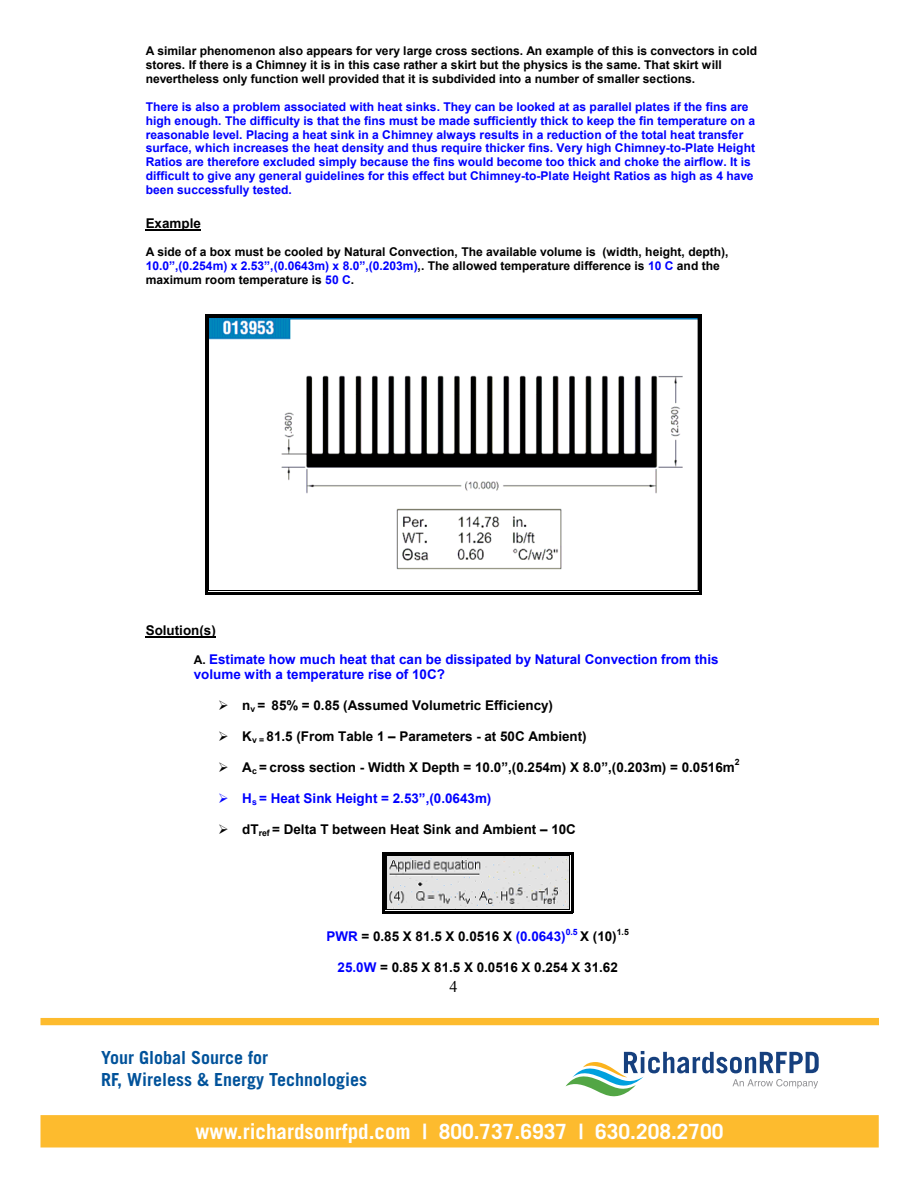
<style>
.page{position:relative;width:918px;height:1188px;background:#fff}
.page>*{position:absolute;margin:0;border:0;box-sizing:border-box;transform-origin:0 0}
.t1{font:700 21px "Trade Gothic LT Std";color:#fff}
.t2{font:700 18px/21.6px "Trade Gothic LT Std";color:#01529a}
.t3{font:16.05px "Times New Roman";color:#000}
.t4{font:700 13.5px "Arial";color:#000}
.t5{font:700 13.5px/29.2px "Arial";color:#00f}
.t6{font:700 12px/14px "Arial";color:#00f}
.t7{font:700 12px/14px "Arial";color:#000}
.t8{font:700 8.7px "Arial";color:#000}
.t9{font:700 8.7px "Arial";color:#00f}
.s1{color:#00f}
.s2{color:#000}
.s3{font-size:12px;color:#000}
</style>
<div class="page">
<div style="left:41px;top:1116px;width:837px;height:31px;background:#fdbb2e"></div>
<div style="left:40px;top:1115px;width:839px;height:33px;border:2px solid #fdbb2e"></div>
<div style="left:40px;top:1018px;width:839px;height:7px;background:#fdbb2e"></div>
<svg style="left:566px;top:1051px;width:253px;height:45px"></svg>
<hr style="left:146px;top:229px;width:55px;height:2px;background:#000">
<img style="left:209px;top:318px;width:489px;height:272px">
<svg style="left:205px;top:314px;width:4px;height:4px"></svg>
<hr style="left:209px;top:314px;width:489px;height:2px;background:#000">
<hr style="left:209px;top:317px;width:489px;height:1px;background:#000">
<svg style="left:698px;top:314px;width:4px;height:4px"></svg>
<hr style="left:205px;top:318px;width:2px;height:272px;background:#000">
<hr style="left:208px;top:318px;width:1px;height:272px;background:#000">
<hr style="left:700px;top:318px;width:2px;height:272px;background:#000">
<hr style="left:698px;top:318px;width:1px;height:272px;background:#000">
<svg style="left:205px;top:590px;width:4px;height:4px"></svg>
<hr style="left:209px;top:592px;width:489px;height:2px;background:#000">
<hr style="left:209px;top:590px;width:489px;height:1px;background:#000">
<svg style="left:698px;top:590px;width:4px;height:4px"></svg>
<hr style="left:146px;top:636px;width:70px;height:1px;background:#000">
<img style="left:386px;top:856px;width:183px;height:53px">
<svg style="left:382px;top:852px;width:4px;height:4px"></svg>
<hr style="left:386px;top:852px;width:183px;height:2px;background:#000">
<hr style="left:386px;top:855px;width:183px;height:1px;background:#000">
<svg style="left:569px;top:852px;width:4px;height:4px"></svg>
<hr style="left:382px;top:856px;width:2px;height:53px;background:#000">
<hr style="left:385px;top:856px;width:1px;height:53px;background:#000">
<hr style="left:571px;top:856px;width:2px;height:53px;background:#000">
<hr style="left:569px;top:856px;width:1px;height:53px;background:#000">
<svg style="left:382px;top:909px;width:4px;height:4px"></svg>
<hr style="left:386px;top:911px;width:183px;height:2px;background:#000">
<hr style="left:386px;top:909px;width:183px;height:1px;background:#000">
<svg style="left:569px;top:909px;width:4px;height:4px"></svg>
<p class="t7" style="left:146px;top:44px;width:613px">A similar phenomenon also appears for very large cross sections. An example of this is convectors in cold stores. If there is a Chimney it is in this case rather a skirt but the physics is the same. That skirt will nevertheless only function well provided that it is subdivided into a number of smaller sections.</p>
<p class="t6" style="left:146px;top:100px;width:611px">There is also a problem associated with heat sinks. They can be looked at as parallel plates if the fins are high enough. The difficulty is that the fins must be made sufficiently thick to keep the fin temperature on a reasonable level. Placing a heat sink in a Chimney always results in a reduction of the total heat transfer surface, which increases the heat density and thus require thicker fins. Very high Chimney-to-Plate Height Ratios are therefore excluded simply because the fins would become too thick and choke the airflow. It is difficult to give any general guidelines for this effect but Chimney-to-Plate Height Ratios as high as 4 have been successfully tested.</p>
<p class="t4" style="left:146px;top:214px;width:57px">Example</p>
<p class="t7" style="left:146px;top:245px;width:584px">A side of a box must be cooled by Natural Convection, The available volume is (width, height, depth),<br><span class="s1">10.0”,(0.254m) x 2.53”,(0.0643m) x 8.0”,(0.203m)</span>,. The allowed temperature difference is <span class="s1">10 C</span> and the maximum room temperature is <span class="s1">50 C</span>.</p>
<p class="t5" style="left:194px;top:616px;width:526px;text-indent:-48px"><span class="s2">Solution(s)<br></span><span class="s3">A.</span> Estimate how much heat that can be dissipated by Natural Convection from this</p>
<p class="t5" style="left:194px;top:660px;width:253px">volume with a temperature rise of 10C?</p>
<p class="t4" style="left:242px;top:697px;width:312px">n<sub>v</sub> = 85% = 0.85 (Assumed Volumetric Efficiency)</p>
<p class="t4" style="left:242px;top:727px;width:346px">K<sub>v</sub> <sub>=</sub> 81.5 (From Table 1 – Parameters - at 50C Ambient)</p>
<p class="t4" style="left:242px;top:758px;width:494px">A<sub>c</sub> = cross section - Width X Depth = 10.0”,(0.254m) X 8.0”,(0.203m) = 0.0516m</p>
<p class="t8" style="left:735px;top:756px;width:6px">2</p>
<p class="t5" style="left:242px;top:784px;width:251px">H<sub>s</sub> = Heat Sink Height = 2.53”,(0.0643m)</p>
<p class="t4" style="left:242px;top:820px;width:335px">dT<sub>ref</sub> = Delta T between Heat Sink and Ambient – 10C</p>
<p class="t4" style="left:326px;top:928px;width:241px"><span class="s1">PWR</span> = 0.85 X 81.5 X 0.0516 X <span class="s1">(0.0643)</span></p>
<p class="t9" style="left:566px;top:926px;width:14px">0.5</p>
<p class="t4" style="left:580px;top:928px;width:38px">X (10)</p>
<p class="t8" style="left:617px;top:926px;width:14px">1.5</p>
<p class="t4" style="left:338px;top:958px;width:282px"><span class="s1">25.0W</span> = 0.85 X 81.5 X 0.0516 X 0.254 X 31.62</p>
<p class="t3" style="left:450px;top:976px;width:10px">4</p>
<h2 class="t2" style="left:101px;top:1047px;width:268px">Your Global Source for<br>RF, Wireless &amp; Energy Technologies</h2>
<h1 class="t1" style="left:196px;top:1119px;width:529px">www.richardsonrfpd.com | 800.737.6937 | 630.208.2700</h1>
</div>
